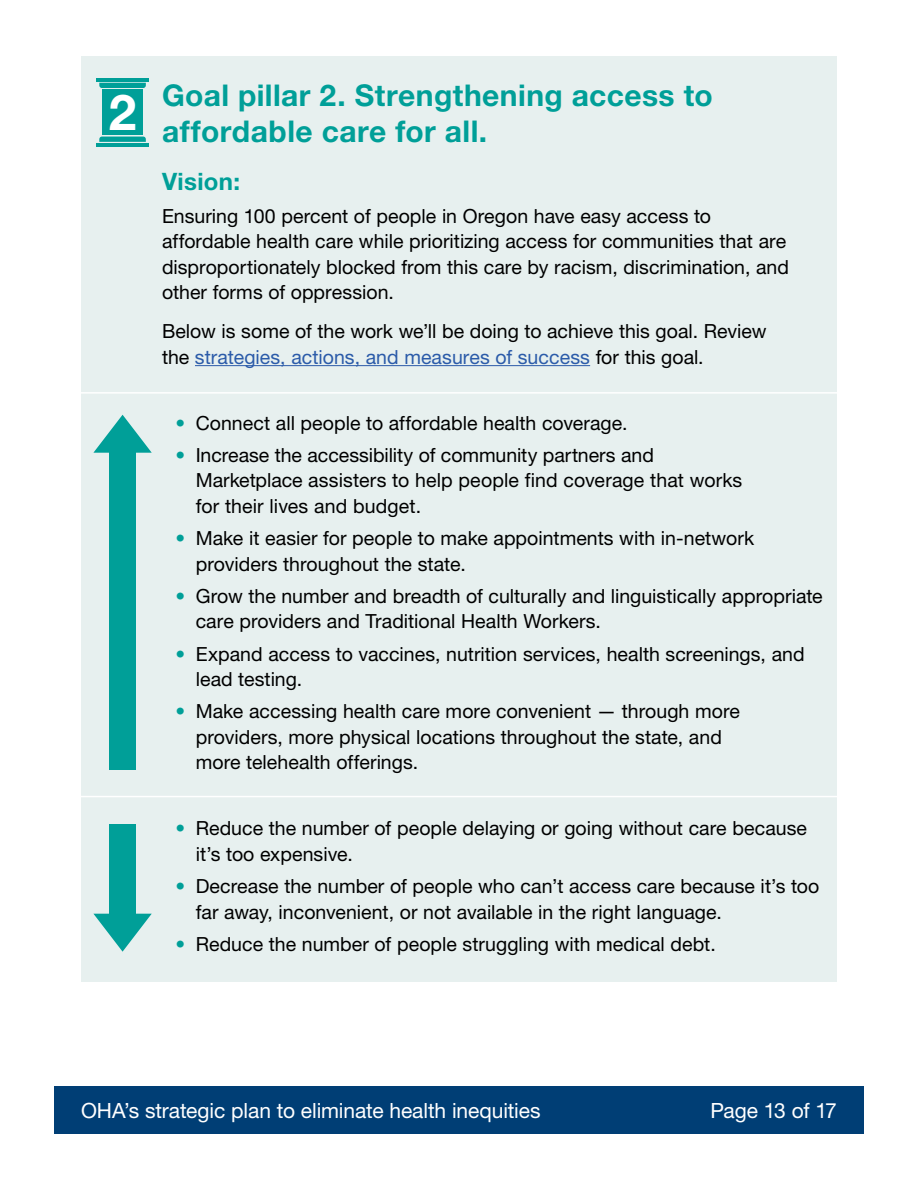
<style>
.page{position:relative;width:918px;height:1188px;background:#fff}
.page>*{position:absolute;margin:0;border:0;box-sizing:border-box;transform-origin:0 0}
.t1{font:700 49.65px "Helvetica Neue LT Std";color:#fff}
.h3pillar{font:700 30px/36px "Helvetica Neue LT Std";letter-spacing:.015em;color:#009f98}
.h4pillar{font:700 24px "Helvetica Neue LT Std";letter-spacing:.015em;color:#009f98}
.t2{font:21px "Helvetica Neue LT Std";letter-spacing:-.005em;color:#fff}
.bodypillar{font:19.5px/25.5px "Helvetica Neue LT Std";color:#000}
.s1{color:#2b5ba9}
.s2{color:#009f98}
</style>
<div class="page">
<div style="left:54px;top:1086px;width:810px;height:48px;background:#003e75"></div>
<div style="left:81px;top:56px;width:756px;height:926px;background:#e7f0ef"></div>
<hr style="left:40px;top:392px;width:838px;height:2px;background:#fff">
<hr style="left:40px;top:796px;width:838px;height:1px;background:#fff">
<hr style="left:195px;top:365px;width:395px;height:1px;background:#2b5ba9">
<div style="left:109px;top:451px;width:27px;height:318px;background:#009f98"></div>
<svg style="left:93px;top:415px;width:59px;height:38px"></svg>
<div style="left:109px;top:824px;width:27px;height:91px;background:#009f98"></div>
<svg style="left:93px;top:914px;width:59px;height:38px"></svg>
<svg style="left:99px;top:83px;width:47px;height:5px"></svg>
<hr style="left:96px;top:78px;width:53px;height:3px;background:#009f98">
<hr style="left:96px;top:143px;width:53px;height:3px;background:#009f98">
<svg style="left:99px;top:137px;width:47px;height:5px"></svg>
<div style="left:103px;top:89px;width:40px;height:46px;background:#009f98"></div>
<h1 class="t1" style="left:109px;top:82px;width:29px">2</h1>
<h3 class="h3pillar" style="left:162px;top:76px;width:552px">Goal pillar 2. Strengthening access to affordable care for all.</h3>
<h4 class="h4pillar" style="left:162px;top:167px;width:80px">Vision:</h4>
<p class="bodypillar" style="left:162px;top:203px;width:629px">Ensuring 100 percent of people in Oregon have easy access to affordable health care while prioritizing access for communities that are disproportionately blocked from this care by racism, discrimination, and other forms of oppression.</p>
<p class="bodypillar" style="left:162px;top:318px;width:606px">Below is some of the work we’ll be doing to achieve this goal. Review the <span class="s1">strategies, actions, and measures of success</span> for this goal.</p>
<p class="bodypillar" style="left:176px;top:410px;width:454px"><span class="s2">•</span> Connect all people to affordable health coverage.</p>
<p class="bodypillar" style="left:196px;top:442px;width:548px;text-indent:-20px"><span class="s2">•</span> Increase the accessibility of community partners and<br>Marketplace assisters to help people find coverage that works for their lives and budget.</p>
<p class="bodypillar" style="left:196px;top:525px;width:560px;text-indent:-20px"><span class="s2">•</span> Make it easier for people to make appointments with in-network providers throughout the state.</p>
<p class="bodypillar" style="left:196px;top:583px;width:629px;text-indent:-20px"><span class="s2">•</span> Grow the number and breadth of culturally and linguistically appropriate care providers and Traditional Health Workers.</p>
<p class="bodypillar" style="left:196px;top:641px;width:610px;text-indent:-20px"><span class="s2">•</span> Expand access to vaccines, nutrition services, health screenings, and lead testing.</p>
<p class="bodypillar" style="left:196px;top:698px;width:546px;text-indent:-20px"><span class="s2">•</span> Make accessing health care more convenient — through more providers, more physical locations throughout the state, and more telehealth offerings.</p>
<p class="bodypillar" style="left:196px;top:815px;width:613px;text-indent:-20px"><span class="s2">•</span> Reduce the number of people delaying or going without care because it’s too expensive.</p>
<p class="bodypillar" style="left:196px;top:873px;width:625px;text-indent:-20px"><span class="s2">•</span> Decrease the number of people who can’t access care because it’s too far away, inconvenient, or not available in the right language.</p>
<p class="bodypillar" style="left:176px;top:931px;width:542px"><span class="s2">•</span> Reduce the number of people struggling with medical debt.</p>
<p class="t2" style="left:81px;top:1098px;width:461px">OHA’s strategic plan to eliminate health inequities</p>
<p class="t2" style="left:710px;top:1098px;width:128px">Page 13 of 17</p>
</div>
